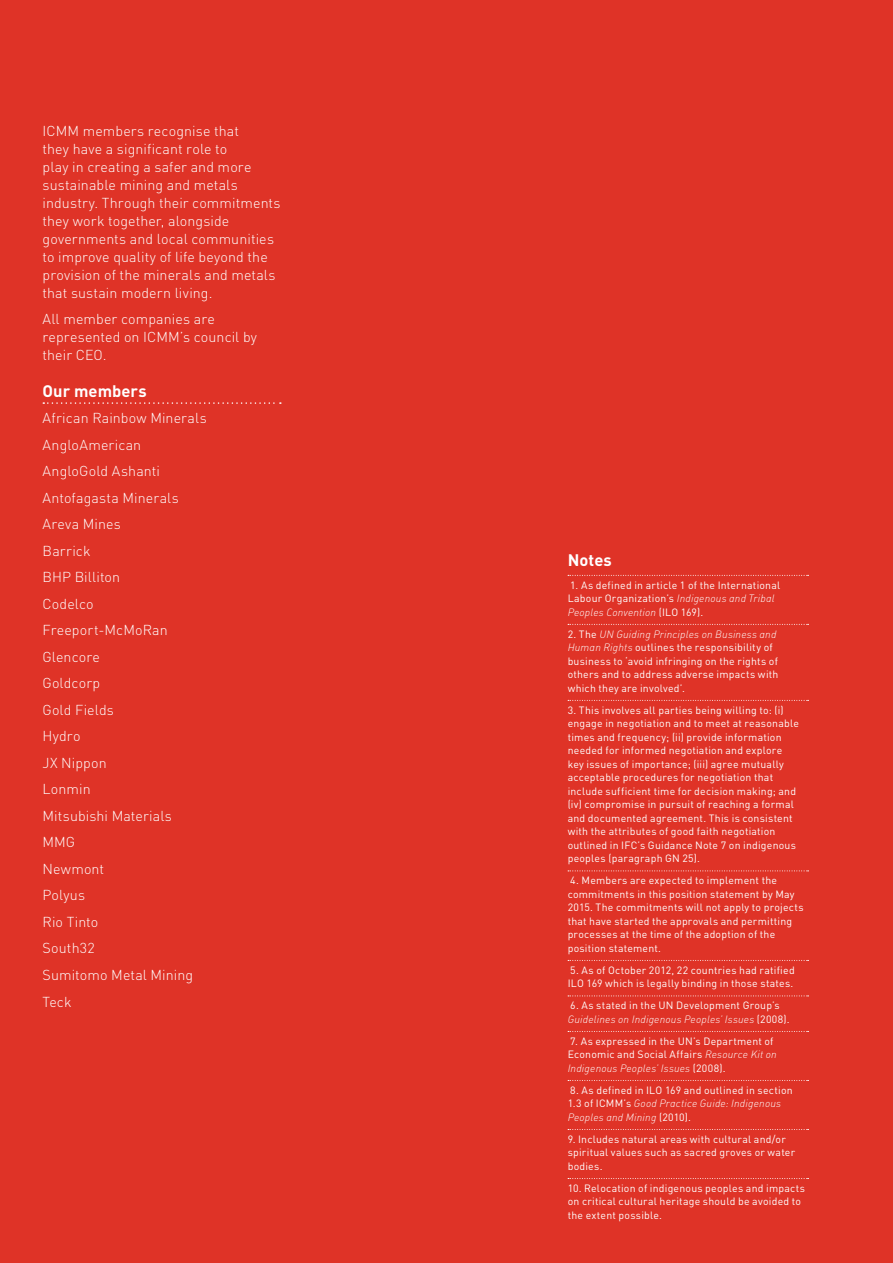
<style>
.page{position:relative;width:893px;height:1263px;background:#df3327}
.page>*{position:absolute;margin:0;border:0;box-sizing:border-box;transform-origin:0 0}
._3__body_sub-heading{font:700 16.5px "DIN Pro";letter-spacing:.005em;color:#fff}
._4__body_sub-sub-hea{font:700 16.5px "DIN Pro";letter-spacing:.005em;color:#fff}
._1__body_copy__ICMM{font:300 14.25px/18px "DIN Pro";letter-spacing:.01em;color:#fff}
.iii__footnotes__ICMM{font:10.5px/13.5px "DIN Pro";letter-spacing:.02em;color:#fff}
.s1{font-family:"DIN Light Italic Alt"}
</style>
<div class="page">
<svg style="left:43px;top:402px;width:238px;height:2px"></svg>
<svg style="left:568px;top:575px;width:240px;height:1px"></svg>
<svg style="left:568px;top:624px;width:240px;height:1px"></svg>
<svg style="left:568px;top:700px;width:240px;height:1px"></svg>
<svg style="left:568px;top:870px;width:240px;height:1px"></svg>
<svg style="left:568px;top:960px;width:240px;height:1px"></svg>
<svg style="left:568px;top:995px;width:240px;height:1px"></svg>
<svg style="left:568px;top:1031px;width:240px;height:1px"></svg>
<svg style="left:568px;top:1080px;width:240px;height:1px"></svg>
<svg style="left:568px;top:1129px;width:240px;height:1px"></svg>
<svg style="left:568px;top:1178px;width:240px;height:1px"></svg>
<p class="_1__body_copy__ICMM" style="left:43px;top:121px;width:240px">ICMM members recognise that<br>they have a significant role to<br>play in creating a safer and more sustainable mining and metals industry. Through their commitments they work together, alongside governments and local communities to improve quality of life beyond the provision of the minerals and metals that sustain modern living.</p>
<p class="_1__body_copy__ICMM" style="left:43px;top:310px;width:216px">All member companies are represented on ICMM’s council by their CEO.</p>
<p class="_3__body_sub-heading" style="left:43px;top:380px;width:106px">Our members</p>
<p class="_1__body_copy__ICMM" style="left:43px;top:409px;width:166px">African Rainbow Minerals</p>
<p class="_1__body_copy__ICMM" style="left:43px;top:435px;width:100px">AngloAmerican</p>
<p class="_1__body_copy__ICMM" style="left:43px;top:462px;width:119px">AngloGold Ashanti</p>
<p class="_1__body_copy__ICMM" style="left:43px;top:488px;width:138px">Antofagasta Minerals</p>
<p class="_1__body_copy__ICMM" style="left:43px;top:515px;width:80px">Areva Mines</p>
<p class="_1__body_copy__ICMM" style="left:43px;top:541px;width:50px">Barrick</p>
<p class="_1__body_copy__ICMM" style="left:43px;top:568px;width:79px">BHP Billiton</p>
<p class="_1__body_copy__ICMM" style="left:43px;top:594px;width:53px">Codelco</p>
<p class="_1__body_copy__ICMM" style="left:43px;top:621px;width:127px">Freeport-McMoRan</p>
<p class="_1__body_copy__ICMM" style="left:43px;top:647px;width:59px">Glencore</p>
<p class="_1__body_copy__ICMM" style="left:43px;top:674px;width:59px">Goldcorp</p>
<p class="_1__body_copy__ICMM" style="left:43px;top:700px;width:73px">Gold Fields</p>
<p class="_1__body_copy__ICMM" style="left:43px;top:727px;width:40px">Hydro</p>
<p class="_1__body_copy__ICMM" style="left:43px;top:753px;width:66px">JX Nippon</p>
<p class="_1__body_copy__ICMM" style="left:43px;top:780px;width:50px">Lonmin</p>
<p class="_1__body_copy__ICMM" style="left:43px;top:806px;width:131px">Mitsubishi Materials</p>
<p class="_1__body_copy__ICMM" style="left:43px;top:833px;width:34px">MMG</p>
<p class="_1__body_copy__ICMM" style="left:43px;top:859px;width:63px">Newmont</p>
<p class="_1__body_copy__ICMM" style="left:43px;top:886px;width:44px">Polyus</p>
<p class="_1__body_copy__ICMM" style="left:43px;top:912px;width:57px">Rio Tinto</p>
<p class="_1__body_copy__ICMM" style="left:43px;top:939px;width:54px">South32</p>
<p class="_1__body_copy__ICMM" style="left:43px;top:965px;width:152px">Sumitomo Metal Mining</p>
<p class="_1__body_copy__ICMM" style="left:43px;top:992px;width:31px">Teck</p>
<p class="_4__body_sub-sub-hea" style="left:568px;top:549px;width:46px">Notes</p>
<p class="iii__footnotes__ICMM" style="left:568px;top:577px;width:214px">1. As defined in article 1 of the International<br>Labour Organization’s <span class="s1">Indigenous and Tribal<br>Peoples Convention</span> (ILO 169).</p>
<p class="iii__footnotes__ICMM" style="left:568px;top:626px;width:212px">2. The <span class="s1">UN Guiding Principles on Business and Human Rights</span> outlines the responsibility of business to ‘avoid infringing on the rights of others and to address adverse impacts with which they are involved’.</p>
<p class="iii__footnotes__ICMM" style="left:568px;top:702px;width:233px">3. This involves all parties being willing to: (i) engage in negotiation and to meet at reasonable times and frequency; (ii) provide information needed for informed negotiation and explore key issues of importance; (iii) agree mutually acceptable procedures for negotiation that include sufficient time for decision making; and (iv) compromise in pursuit of reaching a formal and documented agreement. This is consistent with the attributes of good faith negotiation outlined in IFC’s Guidance Note 7 on indigenous peoples (paragraph GN 25).</p>
<p class="iii__footnotes__ICMM" style="left:568px;top:873px;width:237px">4. Members are expected to implement the commitments in this position statement by May 2015. The commitments will not apply to projects that have started the approvals and permitting processes at the time of the adoption of the position statement.</p>
<p class="iii__footnotes__ICMM" style="left:568px;top:962px;width:229px">5. As of October 2012, 22 countries had ratified<br>ILO 169 which is legally binding in those states.</p>
<p class="iii__footnotes__ICMM" style="left:568px;top:998px;width:223px">6. As stated in the UN Development Group’s<br><span class="s1">Guidelines on Indigenous Peoples’ Issues</span> (2008).</p>
<p class="iii__footnotes__ICMM" style="left:568px;top:1033px;width:211px">7. As expressed in the UN’s Department of<br>Economic and Social Affairs <span class="s1">Resource Kit on<br>Indigenous Peoples’ Issues</span> (2008).</p>
<p class="iii__footnotes__ICMM" style="left:568px;top:1082px;width:227px">8. As defined in ILO 169 and outlined in section<br>1.3 of ICMM’s <span class="s1">Good Practice Guide: Indigenous<br>Peoples and Mining</span> (2010).</p>
<p class="iii__footnotes__ICMM" style="left:568px;top:1131px;width:229px">9. Includes natural areas with cultural and/or spiritual values such as sacred groves or water bodies.</p>
<p class="iii__footnotes__ICMM" style="left:568px;top:1180px;width:239px">10. Relocation of indigenous peoples and impacts on critical cultural heritage should be avoided to the extent possible.</p>
</div>
